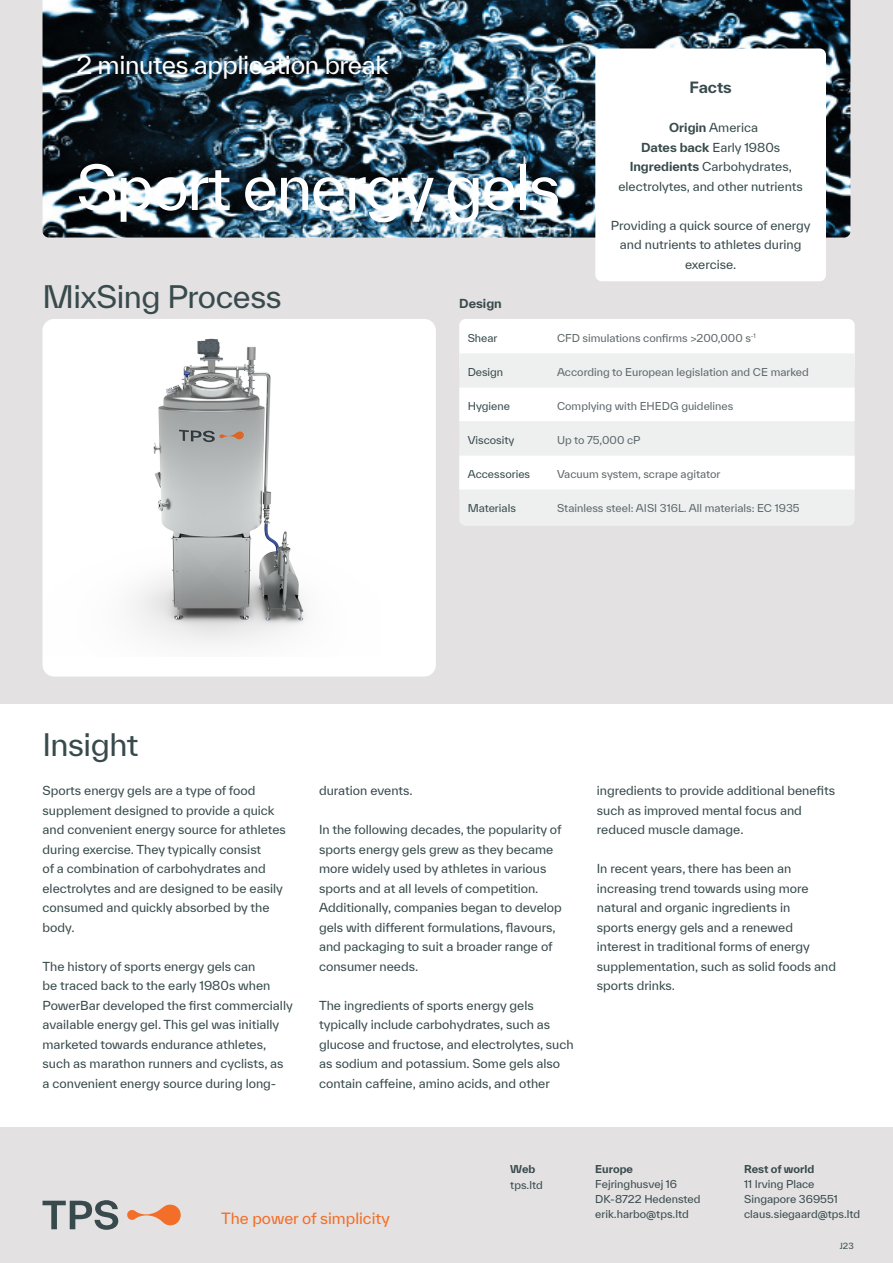
<style>
.page{position:relative;width:893px;height:1263px;background:#fff}
.page>*{position:absolute;margin:0;border:0;box-sizing:border-box;transform-origin:0 0}
.t1{font:60px "TWK Everett";letter-spacing:-.03em;color:#fff}
.t2{font:30px "TWK Everett";letter-spacing:-.015em;color:#384a4c}
.Sub_headling{font:24px "TWK Everett";letter-spacing:-.015em;color:#fff}
.t3{font:15px "TWK Everett";color:#f36e28}
.Body_copy_8pt{font:700 15px "TWK Everett";letter-spacing:-.005em;color:#384a4c}
.Body_copy_8pt-2{font:12px/19.5px "TWK Everett";color:#384a4c}
.t4{font:700 12px "TWK Everett";color:#384a4c}
.t5{font:10.5px "TWK Everett";color:#5e686a}
.t6{font:10.5px/15px "TWK Everett";color:#384a4c}
.t7{font:700 10.5px "TWK Everett";color:#384a4c}
.t8{font:8.25px "TWK Everett";color:#384a4c}
.s1{font-weight:700}
</style>
<div class="page">
<div style="left:0;top:1127px;width:893px;height:136px;background:#e3e1e2"></div>
<svg style="left:43px;top:1200px;width:75px;height:30px"></svg>
<svg style="left:127px;top:1204px;width:54px;height:21px"></svg>
<div style="left:0;top:0;width:893px;height:704px;background:#e3e1e2"></div>
<div style="left:43px;top:319px;width:393px;height:357px;background:#fff;border-radius:12px"></div>
<img style="left:43px;top:319px;width:263px;height:326px">
<div style="left:459px;top:319px;width:396px;height:55px;background:#fff;border-radius:6px"></div>
<div style="left:459px;top:477px;width:396px;height:49px;background:#eef0f0;border-radius:6px"></div>
<svg style="left:459px;top:353px;width:396px;height:136px"></svg>
<img style="left:43px;top:0;width:807px;height:238px">
<div style="left:595px;top:48px;width:231px;height:233px;background:#fff;border-radius:6px"></div>
<p class="Sub_headling" style="left:77px;top:48px;width:314px">2 minutes application break</p>
<p class="t1" style="left:77px;top:146px;width:485px">Sport energy gels</p>
<h2 class="t2" style="left:43px;top:275px;width:241px">MixSing Process</h2>
<p class="t4" style="left:459px;top:294px;width:44px">Design</p>
<p class="Body_copy_8pt" style="left:689px;top:77px;width:44px">Facts</p>
<p class="Body_copy_8pt-2" style="left:669px;top:118px;width:90px"><span class="s1">Origin</span> America</p>
<p class="Body_copy_8pt-2" style="left:641px;top:137px;width:141px"><span class="s1">Dates back</span> Early 1980s</p>
<p class="Body_copy_8pt-2" style="left:618px;top:157px;width:186px;text-align:center"><span class="s1">Ingredients</span> Carbohydrates, electrolytes, and other nutrients</p>
<p class="Body_copy_8pt-2" style="left:611px;top:215px;width:201px;text-align:center">Providing a quick source of energy and nutrients to athletes during exercise.</p>
<p class="t6" style="left:468px;top:330px;width:31px">Shear</p>
<p class="t5" style="left:557px;top:330px;width:200px">CFD simulations confirms &gt;200,000 s<sup>-1</sup></p>
<p class="t6" style="left:468px;top:364px;width:37px">Design</p>
<p class="t5" style="left:557px;top:364px;width:253px">According to European legislation and CE marked</p>
<p class="t6" style="left:468px;top:398px;width:44px">Hygiene</p>
<p class="t5" style="left:557px;top:398px;width:178px">Complying with EHEDG guidelines</p>
<p class="t6" style="left:468px;top:432px;width:48px">Viscosity</p>
<p class="t5" style="left:557px;top:432px;width:85px">Up to 75,000 cP</p>
<p class="t6" style="left:468px;top:466px;width:64px">Accessories</p>
<p class="t5" style="left:557px;top:466px;width:165px">Vacuum system, scrape agitator</p>
<p class="t6" style="left:468px;top:500px;width:50px">Materials</p>
<p class="t5" style="left:557px;top:500px;width:244px">Stainless steel: AISI 316L. All materials: EC 1935</p>
<h2 class="t2" style="left:43px;top:724px;width:98px">Insight</h2>
<p class="Body_copy_8pt-2" style="left:43px;top:781px;width:245px">Sports energy gels are a type of food supplement designed to provide a quick and convenient energy source for athletes during exercise. They typically consist<br>of a combination of carbohydrates and electrolytes and are designed to be easily consumed and quickly absorbed by the body.</p>
<p class="Body_copy_8pt-2" style="left:43px;top:956px;width:252px">The history of sports energy gels can<br>be traced back to the early 1980s when PowerBar developed the first commercially available energy gel. This gel was initially marketed towards endurance athletes, such as marathon runners and cyclists, as a convenient energy source during long-</p>
<p class="Body_copy_8pt-2" style="left:319px;top:781px;width:95px">duration events.</p>
<p class="Body_copy_8pt-2" style="left:319px;top:820px;width:244px">In the following decades, the popularity of sports energy gels grew as they became more widely used by athletes in various sports and at all levels of competition.<br>Additionally, companies began to develop gels with different formulations, flavours, and packaging to suit a broader range of consumer needs.</p>
<p class="Body_copy_8pt-2" style="left:319px;top:995px;width:256px">The ingredients of sports energy gels typically include carbohydrates, such as glucose and fructose, and electrolytes, such as sodium and potassium. Some gels also contain caffeine, amino acids, and other</p>
<p class="Body_copy_8pt-2" style="left:597px;top:781px;width:240px">ingredients to provide additional benefits such as improved mental focus and reduced muscle damage.</p>
<p class="Body_copy_8pt-2" style="left:597px;top:859px;width:241px">In recent years, there has been an increasing trend towards using more natural and organic ingredients in<br>sports energy gels and a renewed interest in traditional forms of energy supplementation, such as solid foods and sports drinks.</p>
<p class="t3" style="left:221px;top:1208px;width:170px">The power of simplicity</p>
<p class="t7" style="left:510px;top:1161px;width:27px">Web</p>
<p class="t6" style="left:510px;top:1177px;width:34px">tps.ltd</p>
<p class="t7" style="left:595px;top:1161px;width:39px">Europe</p>
<p class="t6" style="left:595px;top:1176px;width:107px">Fejringhusvej 16<br>DK-8722 Hedensted erik.harbo@tps.ltd</p>
<p class="t7" style="left:744px;top:1161px;width:72px">Rest of world</p>
<p class="t6" style="left:744px;top:1176px;width:118px">11 Irving Place<br>Singapore 369551 claus.siegaard@tps.ltd</p>
<p class="t8" style="left:840px;top:1240px;width:15px">J23</p>
</div>
